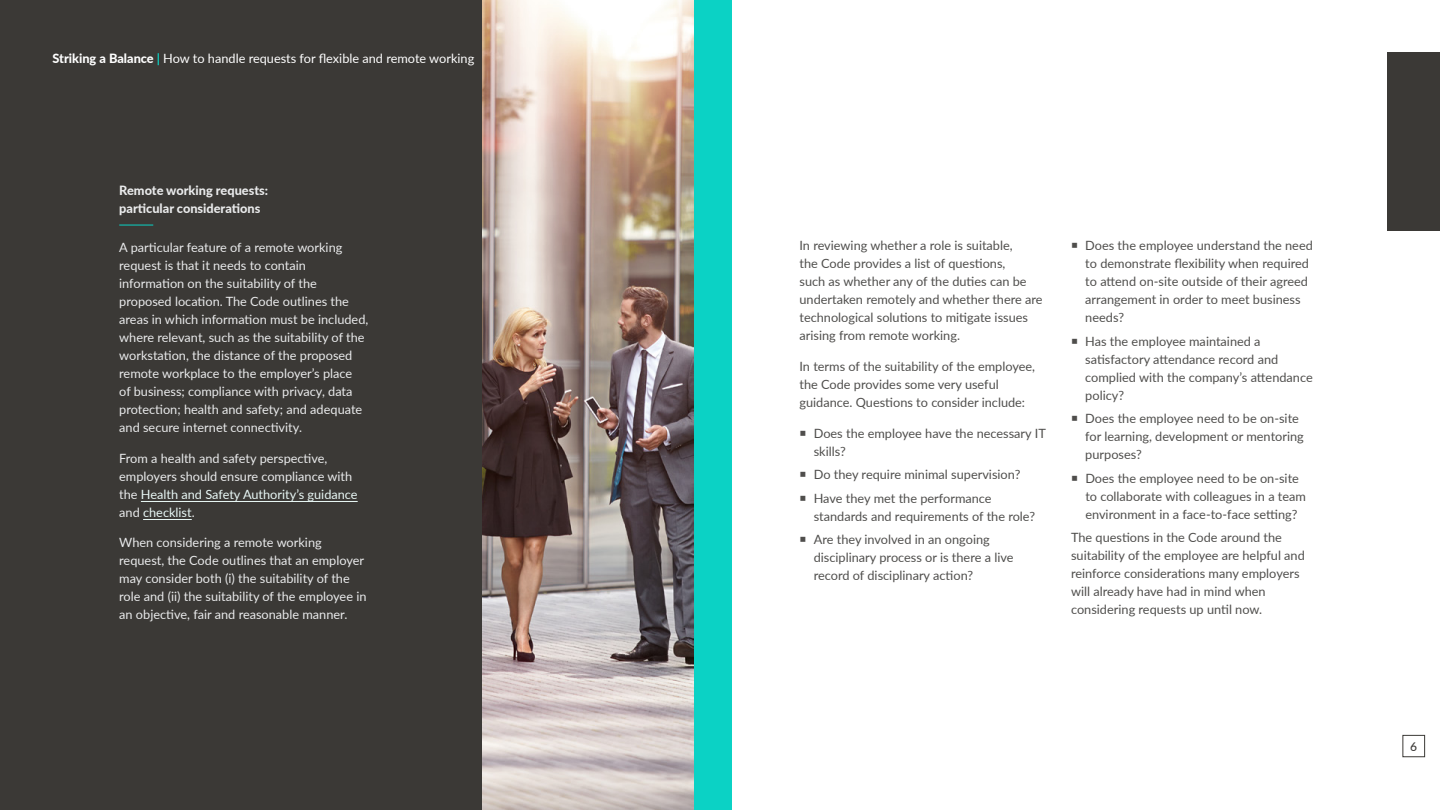
<style>
.page{position:relative;width:1440px;height:810px;background:#fff}
.page>*{position:absolute;margin:0;border:0;box-sizing:border-box;transform-origin:0 0}
.t1{font:12.75px/18px "Lato";color:#4f4e4c}
.t2{font:12.75px/18px "Lato";color:#eaebec}
.t3{font:12.75px "Lato";color:#fff}
.t4{font:800 12.75px/18px "Lato";color:#eaebec}
.t5{font:500 12px "Lato";color:#3b3936}
.s1{font-weight:800}
.s2{font-weight:700;color:#0bd2c5}
.s3{color:#e9f8f6}
</style>
<div class="page">
<div style="left:1388px;top:52px;width:52px;height:179px;background:#3b3936"></div>
<div style="left:1402px;top:735px;width:23px;height:22px;border:1px solid #3b3936"></div>
<div style="left:0;top:0;width:494px;height:810px;background:#3b3936"></div>
<div style="left:687px;top:0;width:44px;height:810px;background:#0bd2c5"></div>
<svg style="left:119px;top:225px;width:35px;height:1px"></svg>
<hr style="left:141px;top:501px;width:217px;height:1px;background:#e9f8f6">
<hr style="left:143px;top:519px;width:49px;height:1px;background:#e9f8f6">
<img style="left:482px;top:0;width:211px;height:810px">
<p class="t3" style="left:52px;top:49px;width:423px"><span class="s1">Striking a Balance</span> <span class="s2">|</span> How to handle requests for flexible and remote working</p>
<p class="t4" style="left:119px;top:181px;width:150px">Remote working requests: particular considerations</p>
<p class="t2" style="left:119px;top:238px;width:251px">A particular feature of a remote working request is that it needs to contain information on the suitability of the proposed location. The Code outlines the areas in which information must be included, where relevant, such as the suitability of the workstation, the distance of the proposed remote workplace to the employer’s place<br>of business; compliance with privacy, data protection; health and safety; and adequate and secure internet connectivity.</p>
<p class="t2" style="left:119px;top:448px;width:240px">From a health and safety perspective, employers should ensure compliance with the <span class="s3">Health and Safety Authority’s guidance </span>and <span class="s3">checklist</span>.</p>
<p class="t2" style="left:119px;top:533px;width:249px">When considering a remote working request, the Code outlines that an employer may consider both (i) the suitability of the role and (ii) the suitability of the employee in an objective, fair and reasonable manner.</p>
<p class="t1" style="left:800px;top:236px;width:245px">In reviewing whether a role is suitable,<br>the Code provides a list of questions,<br>such as whether any of the duties can be undertaken remotely and whether there are technological solutions to mitigate issues arising from remote working.</p>
<p class="t1" style="left:800px;top:357px;width:237px">In terms of the suitability of the employee, the Code provides some very useful guidance. Questions to consider include:</p>
<p class="t1" style="left:814px;top:424px;width:234px">Does the employee have the necessary IT skills?</p>
<p class="t1" style="left:814px;top:462px;width:208px;line-height:23.4px">Do they require minimal supervision?<br>Have they met the performance</p>
<p class="t1" style="left:814px;top:504px;width:223px;line-height:23.4px">standards and requirements of the role?<br>Are they involved in an ongoing</p>
<p class="t1" style="left:814px;top:548px;width:201px">disciplinary process or is there a live record of disciplinary action?</p>
<p class="t1" style="left:1085px;top:236px;width:229px">Does the employee understand the need to demonstrate flexibility when required to attend on-site outside of their agreed arrangement in order to meet business needs?</p>
<p class="t1" style="left:1085px;top:332px;width:229px">Has the employee maintained a satisfactory attendance record and complied with the company’s attendance policy?</p>
<p class="t1" style="left:1085px;top:409px;width:220px">Does the employee need to be on-site for learning, development or mentoring purposes?</p>
<p class="t1" style="left:1085px;top:468px;width:222px">Does the employee need to be on-site to collaborate with colleagues in a team environment in a face-to-face setting?</p>
<p class="t1" style="left:1071px;top:528px;width:235px">The questions in the Code around the suitability of the employee are helpful and reinforce considerations many employers will already have had in mind when considering requests up until now.</p>
<p class="t5" style="left:1410px;top:738px;width:8px">6</p>
</div>
